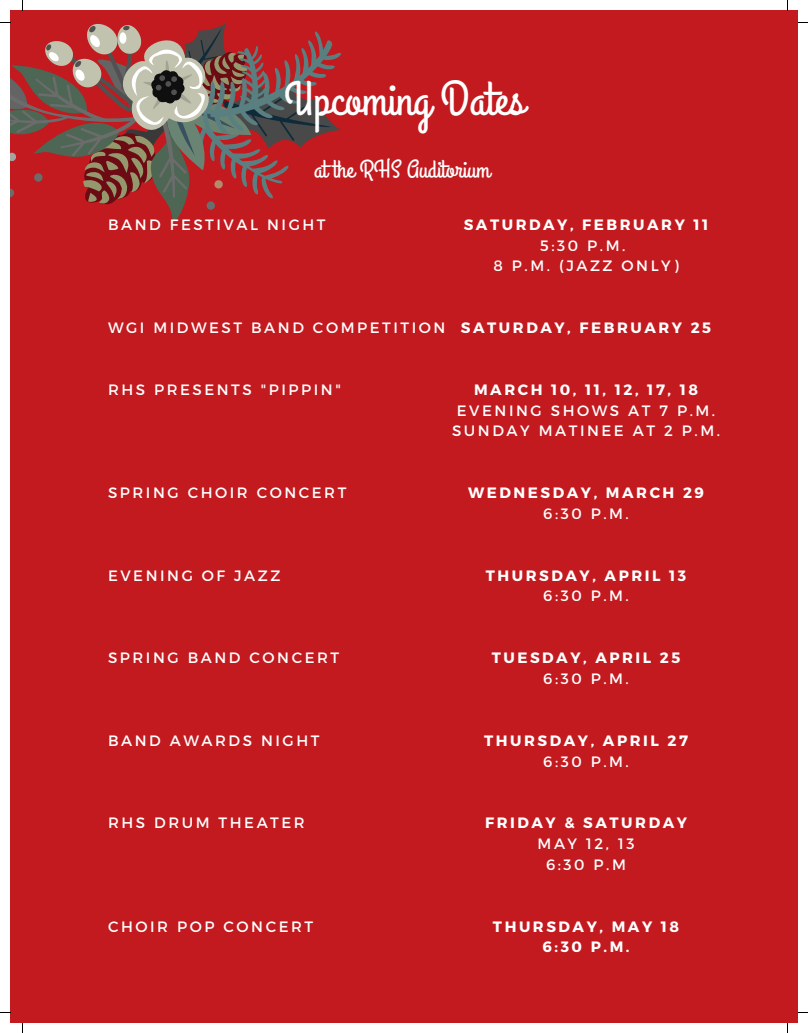
<style>
.page{position:relative;width:808px;height:1033px;background:#fff}
.page>*{position:absolute;margin:0;border:0;box-sizing:border-box;transform-origin:0 0}
.t1{font:47.5px "Grand Hotel";color:#fff}
.t2{font:25px "Grand Hotel";color:#fff}
.t3{font:15px/20.6px "Montserrat";letter-spacing:.17em;color:#fff;text-align:center}
.t4{font:700 15px/20.6px "Montserrat";letter-spacing:.17em;color:#fff;text-align:center}
</style>
<div class="page">
<div style="left:10px;top:10px;width:788px;height:1013px;background:#c21a1f"></div>
<svg style="left:0;top:22px;width:342px;height:198px"></svg>
<h1 class="t1" style="left:284px;top:69px;width:241px">Upcoming Dates</h1>
<h2 class="t2" style="left:314px;top:153px;width:177px">at the RHS Auditorium</h2>
<p class="t3" style="left:108px;top:214px;width:219px">BAND FESTIVAL NIGHT</p>
<p class="t4" style="left:463px;top:214px;width:246px">SATURDAY, FEBRUARY 11</p>
<p class="t3" style="left:493px;top:234px;width:186px">5:30 P.M.<br>8 P.M. (JAZZ ONLY)</p>
<p class="t3" style="left:108px;top:317px;width:339px">WGI MIDWEST BAND COMPETITION</p>
<p class="t4" style="left:461px;top:317px;width:252px">SATURDAY, FEBRUARY 25</p>
<p class="t3" style="left:108px;top:379px;width:234px">RHS PRESENTS "PIPPIN"</p>
<p class="t4" style="left:474px;top:379px;width:225px">MARCH 10, 11, 12, 17, 18</p>
<p class="t3" style="left:452px;top:399px;width:269px">EVENING SHOWS AT 7 P.M.<br>SUNDAY MATINEE AT 2 P.M.</p>
<p class="t3" style="left:108px;top:482px;width:240px">SPRING CHOIR CONCERT</p>
<p class="t4" style="left:468px;top:482px;width:237px">WEDNESDAY, MARCH 29</p>
<p class="t3" style="left:543px;top:502px;width:87px">6:30 P.M.</p>
<p class="t3" style="left:108px;top:564px;width:174px">EVENING OF JAZZ</p>
<p class="t4" style="left:486px;top:564px;width:202px">THURSDAY, APRIL 13</p>
<p class="t3" style="left:543px;top:585px;width:87px">6:30 P.M.</p>
<p class="t3" style="left:108px;top:647px;width:233px">SPRING BAND CONCERT</p>
<p class="t3" style="left:108px;top:729px;width:213px">BAND AWARDS NIGHT</p>
<p class="t4" style="left:491px;top:647px;width:190px">TUESDAY, APRIL 25</p>
<p class="t3" style="left:543px;top:667px;width:87px">6:30 P.M.</p>
<p class="t4" style="left:484px;top:729px;width:205px">THURSDAY, APRIL 27</p>
<p class="t3" style="left:543px;top:750px;width:87px">6:30 P.M.</p>
<p class="t3" style="left:108px;top:812px;width:198px">RHS DRUM THEATER</p>
<p class="t4" style="left:485px;top:812px;width:203px">FRIDAY &amp; SATURDAY</p>
<p class="t3" style="left:537px;top:832px;width:98px">MAY 12, 13<br>6:30 P.M</p>
<p class="t3" style="left:108px;top:915px;width:207px">CHOIR POP CONCERT</p>
<p class="t4" style="left:493px;top:915px;width:188px">THURSDAY, MAY 18<br>6:30 P.M.</p>
</div>
